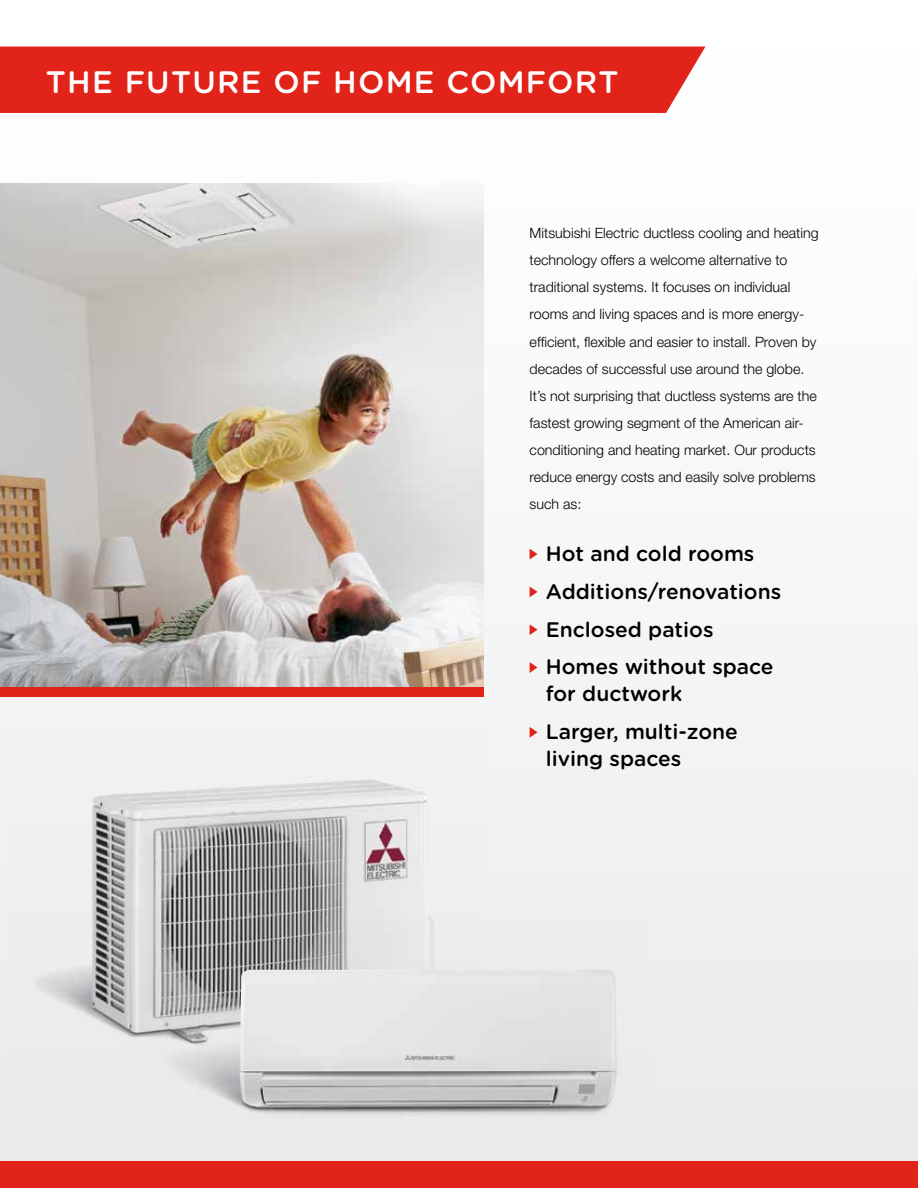
<style>
.page{position:relative;width:918px;height:1188px;background:#f7f6f6}
.page>*{position:absolute;margin:0;border:0;box-sizing:border-box;transform-origin:0 0}
.t1{font:500 31.05px "Gotham Rounded";letter-spacing:.04em;color:#fff}
.t2{font:500 21px/37.8px "Gotham Rounded";color:#000}
.t3{font:300 14.25px/27px "Helvetica Neue";color:#000}
</style>
<div class="page">
<div style="left:0;top:46px;width:706px;height:67px;background:#e2231a"></div>
<img style="left:6px;top:777px;width:431px;height:308px">
<img style="left:93px;top:780px;width:340px;height:261px">
<img style="left:139px;top:920px;width:510px;height:215px">
<img style="left:240px;top:970px;width:376px;height:137px">
<svg style="left:530px;top:549px;width:8px;height:10px"></svg>
<svg style="left:530px;top:587px;width:8px;height:10px"></svg>
<svg style="left:530px;top:624px;width:8px;height:11px"></svg>
<svg style="left:530px;top:662px;width:8px;height:11px"></svg>
<svg style="left:530px;top:727px;width:8px;height:11px"></svg>
<div style="left:0;top:1161px;width:918px;height:27px;background:#e2231a"></div>
<div style="left:0;top:687px;width:484px;height:10px;background:#e2231a"></div>
<img style="left:0;top:183px;width:484px;height:504px">
<h1 class="t1" style="left:46px;top:68px;width:574px">THE FUTURE OF HOME COMFORT</h1>
<p class="t3" style="left:530px;top:221px;width:290px">Mitsubishi Electric ductless cooling and heating technology offers a welcome alternative to traditional systems. It focuses on individual rooms and living spaces and is more energy&shy;efficient, flexible and easier to install. Proven by decades of successful use around the globe.<br>It’s not surprising that ductless systems are the fastest growing segment of the American air&shy;conditioning and heating market. Our products reduce energy costs and easily solve problems such as:</p>
<h2 class="t2" style="left:546px;top:536px;width:237px">Hot and cold rooms<br>Additions/renovations<br>Enclosed patios<br>Homes without space</h2>
<h2 class="t2" style="left:546px;top:676px;width:194px">for ductwork<br>Larger, multi-zone</h2>
<h2 class="t2" style="left:546px;top:741px;width:137px">living spaces</h2>
</div>
